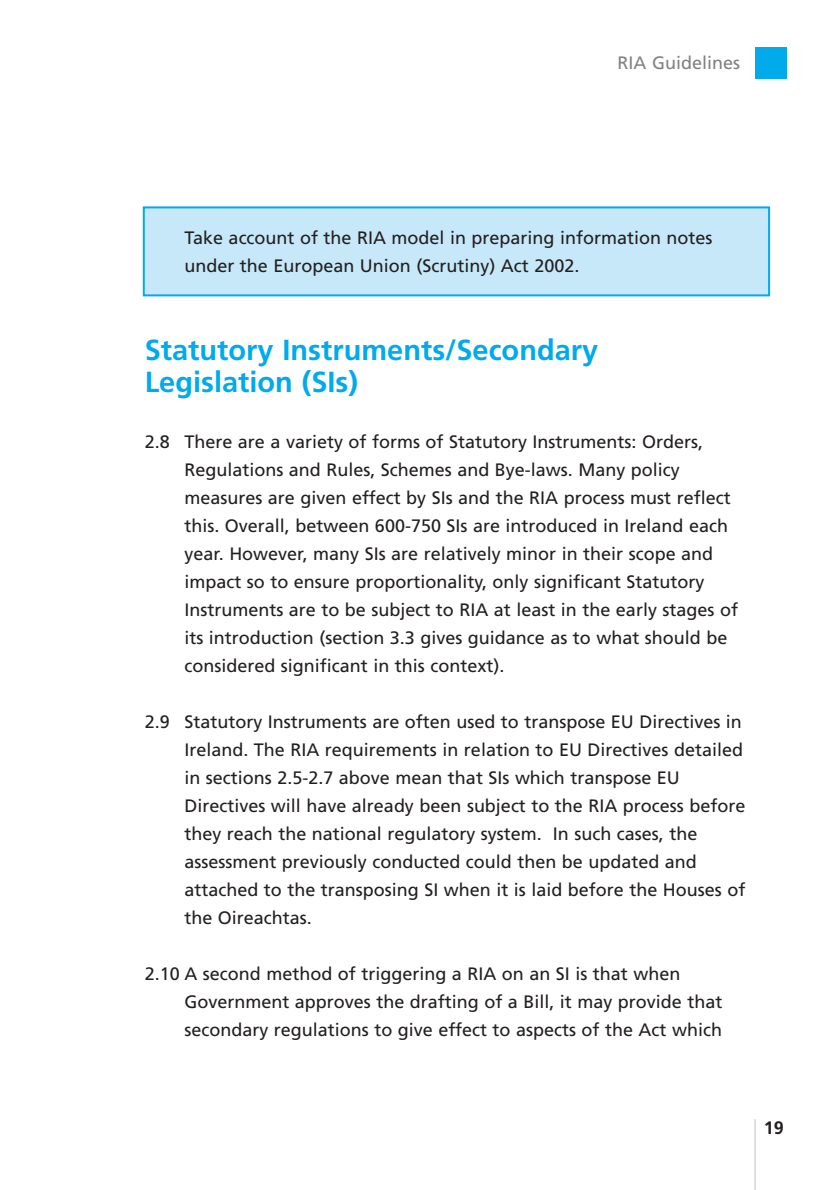
<style>
.page{position:relative;width:838px;height:1190px;background:#fff}
.page>*{position:absolute;margin:0;border:0;box-sizing:border-box;transform-origin:0 0}
.t1{font:700 29px/32px "Frutiger";color:#00aaeb}
.t2{font:18px/28px "Frutiger";color:#231f20}
.t3{font:18px "Frutiger";color:#808285}
.t4{font:700 18px "Frutiger";color:#231f20}
</style>
<div class="page">
<div style="left:144px;top:207px;width:625px;height:88px;background:#c6e8f9"></div>
<div style="left:143px;top:206px;width:627px;height:90px;border:2px solid #00aaeb"></div>
<div style="left:755px;top:47px;width:31px;height:31px;background:#00aaeb"></div>
<hr style="left:754px;top:1119px;width:2px;height:71px;background:#d1d2d4">
<p class="t3" style="left:618px;top:55px;width:124px">RIA Guidelines</p>
<p class="t2" style="left:184px;top:225px;width:530px">Take account of the RIA model in preparing information notes under the European Union (Scrutiny) Act 2002.</p>
<h1 class="t1" style="left:145px;top:336px;width:455px">Statutory Instruments/Secondary<br>Legislation (SIs)</h1>
<p class="t2" style="left:184px;top:429px;width:555px;text-indent:-40px">2.8 There are a variety of forms of Statutory Instruments: Orders, Regulations and Rules, Schemes and Bye-laws. Many policy measures are given effect by SIs and the RIA process must reflect this. Overall, between 600-750 SIs are introduced in Ireland each year. However, many SIs are relatively minor in their scope and impact so to ensure proportionality, only significant Statutory Instruments are to be subject to RIA at least in the early stages of its introduction (section 3.3 gives guidance as to what should be considered significant in this context).</p>
<p class="t2" style="left:184px;top:709px;width:563px;text-indent:-40px">2.9 Statutory Instruments are often used to transpose EU Directives in Ireland. The RIA requirements in relation to EU Directives detailed in sections 2.5-2.7 above mean that SIs which transpose EU Directives will have already been subject to the RIA process before they reach the national regulatory system. In such cases, the assessment previously conducted could then be updated and attached to the transposing SI when it is laid before the Houses of the Oireachtas.</p>
<p class="t2" style="left:184px;top:961px;width:540px;text-indent:-40px">2.10 A second method of triggering a RIA on an SI is that when<br>Government approves the drafting of a Bill, it may provide that secondary regulations to give effect to aspects of the Act which</p>
<p class="t4" style="left:764px;top:1121px;width:22px">19</p>
</div>
